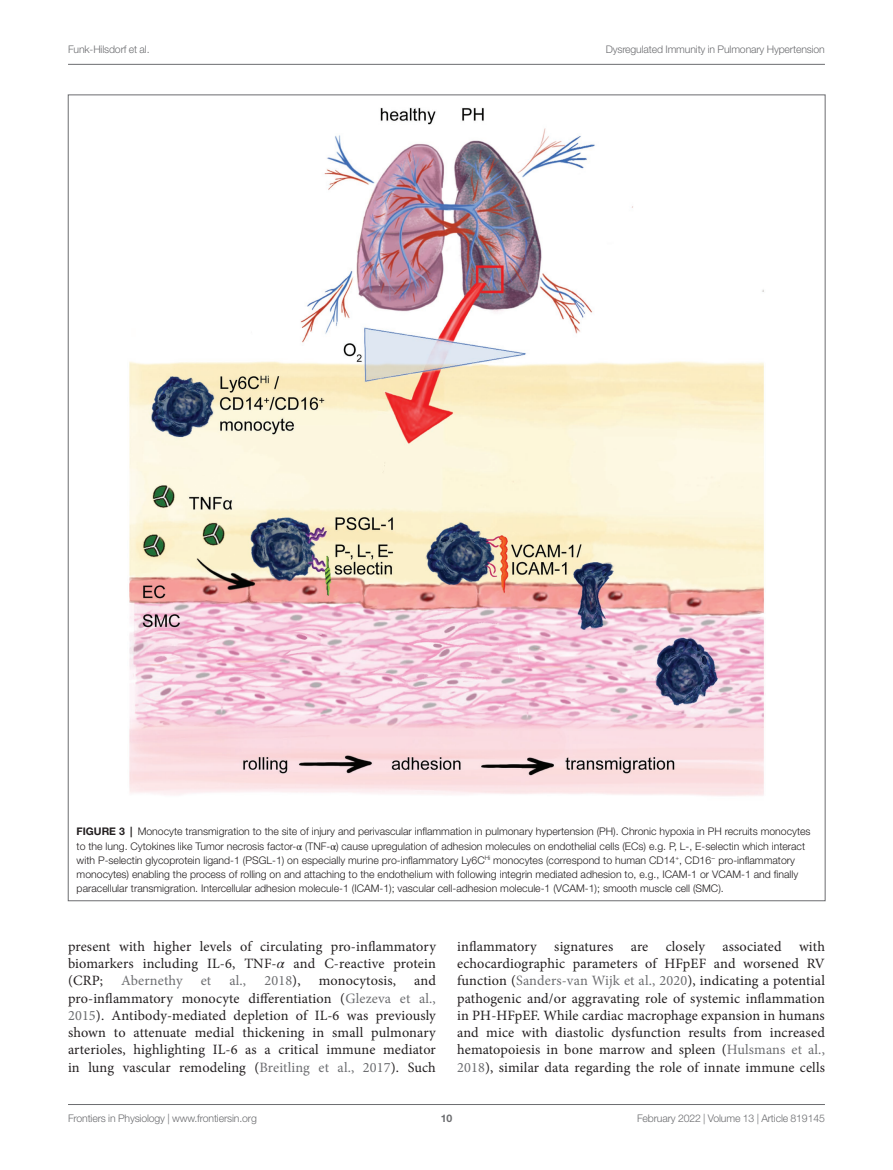
<style>
.page{position:relative;width:893px;height:1170px;background:#fff}
.page>*{position:absolute;margin:0;border:0;box-sizing:border-box;transform-origin:0 0}
.TEXT_FLUSH{font:14.25px/17.2px "Minion Pro";letter-spacing:.01em;color:#231f20;text-align:justify}
.TEXT_FLUSH-2{font:14.25px "Minion Pro";letter-spacing:.01em;color:#6c6d70}
.FIG_LEG{font:300 10.5px/14.2px "Helvetica Neue LT Std";color:#231f20}
.t1{font:300 10.5px "Helvetica Neue LT Std";letter-spacing:-.015em;color:#6c6d70}
.t2{font:700 10.5px "Helvetica Neue LT Std";color:#6c6d70}
.s1{font-weight:700}
.s2{font-family:"STIX General";font-weight:400}
.s3{font-family:"STIX General";font-style:italic}
.s4{color:#6c6d70}
.s5{color:#231f20}
</style>
<div class="page">
<hr style="left:68px;top:64px;width:757px;height:1px;background:#6c6d70">
<hr style="left:68px;top:1104px;width:757px;height:1px;background:#6c6d70">
<img style="left:129px;top:107px;width:635px;height:689px">
<p class="t1" style="left:68px;top:42px;width:83px">Funk-Hilsdorf et al.</p>
<p class="t1" style="left:606px;top:42px;width:221px">Dysregulated Immunity in Pulmonary Hypertension</p>
<p class="FIG_LEG" style="left:77px;top:824px;width:735px"><span class="s1">FIGURE 3 |</span> Monocyte transmigration to the site of injury and perivascular inflammation in pulmonary hypertension (PH). Chronic hypoxia in PH recruits monocytes to the lung. Cytokines like Tumor necrosis factor-<span class="s2">α</span> (TNF-<span class="s2">α</span>) cause upregulation of adhesion molecules on endothelial cells (ECs) e.g. P, L-, E-selectin which interact with P-selectin glycoprotein ligand-1 (PSGL-1) on especially murine pro-inflammatory Ly6C<sup>Hi</sup> monocytes (correspond to human CD14<sup>+</sup>, CD16<sup>−</sup> pro-inflammatory monocytes) enabling the process of rolling on and attaching to the endothelium with following integrin mediated adhesion to, e.g., ICAM-1 or VCAM-1 and finally paracellular transmigration. Intercellular adhesion molecule-1 (ICAM-1); vascular cell-adhesion molecule-1 (VCAM-1); smooth muscle cell (SMC).</p>
<p class="TEXT_FLUSH" style="left:68px;top:937px;width:369px">present with higher levels of circulating pro-inflammatory biomarkers including IL-6, TNF-<span class="s3">α</span> and C-reactive protein (CRP;</p>
<p class="TEXT_FLUSH" style="left:68px;top:972px;width:369px;text-indent:346px">and pro-inflammatory monocyte differentiation (<span class="s4">Glezeva et al., 2015</span>). Antibody-mediated depletion of IL-6 was previously shown to attenuate medial thickening in small pulmonary arterioles, highlighting IL-6 as a critical immune mediator in lung vascular remodeling (<span class="s4">Breitling et al., 2017</span>). Such</p>
<p class="TEXT_FLUSH-2" style="left:121px;top:971px;width:63px">Abernethy</p>
<p class="TEXT_FLUSH-2" style="left:201px;top:971px;width:12px">et</p>
<p class="TEXT_FLUSH-2" style="left:229px;top:971px;width:18px">al.,</p>
<p class="TEXT_FLUSH-2" style="left:264px;top:971px;width:38px">2018<span class="s5">),</span></p>
<p class="TEXT_FLUSH" style="left:319px;top:972px;width:79px">monocytosis,</p>
<p class="TEXT_FLUSH" style="left:457px;top:937px;width:369px">inflammatory signatures are closely associated with echocardiographic parameters of HFpEF and worsened RV function (<span class="s4">Sanders-van Wijk et al., 2020</span>), indicating a potential pathogenic and/or aggravating role of systemic inflammation in PH-HFpEF. While cardiac macrophage expansion in humans and mice with diastolic dysfunction results from increased hematopoiesis in bone marrow and spleen (<span class="s4">Hulsmans et al., 2018</span>), similar data regarding the role of innate immune cells</p>
<p class="t1" style="left:68px;top:1111px;width:190px">Frontiers in Physiology | www.frontiersin.org</p>
<p class="t2" style="left:441px;top:1111px;width:13px">10</p>
<p class="t1" style="left:637px;top:1111px;width:189px">February 2022 | Volume 13 | Article 819145</p>
</div>
